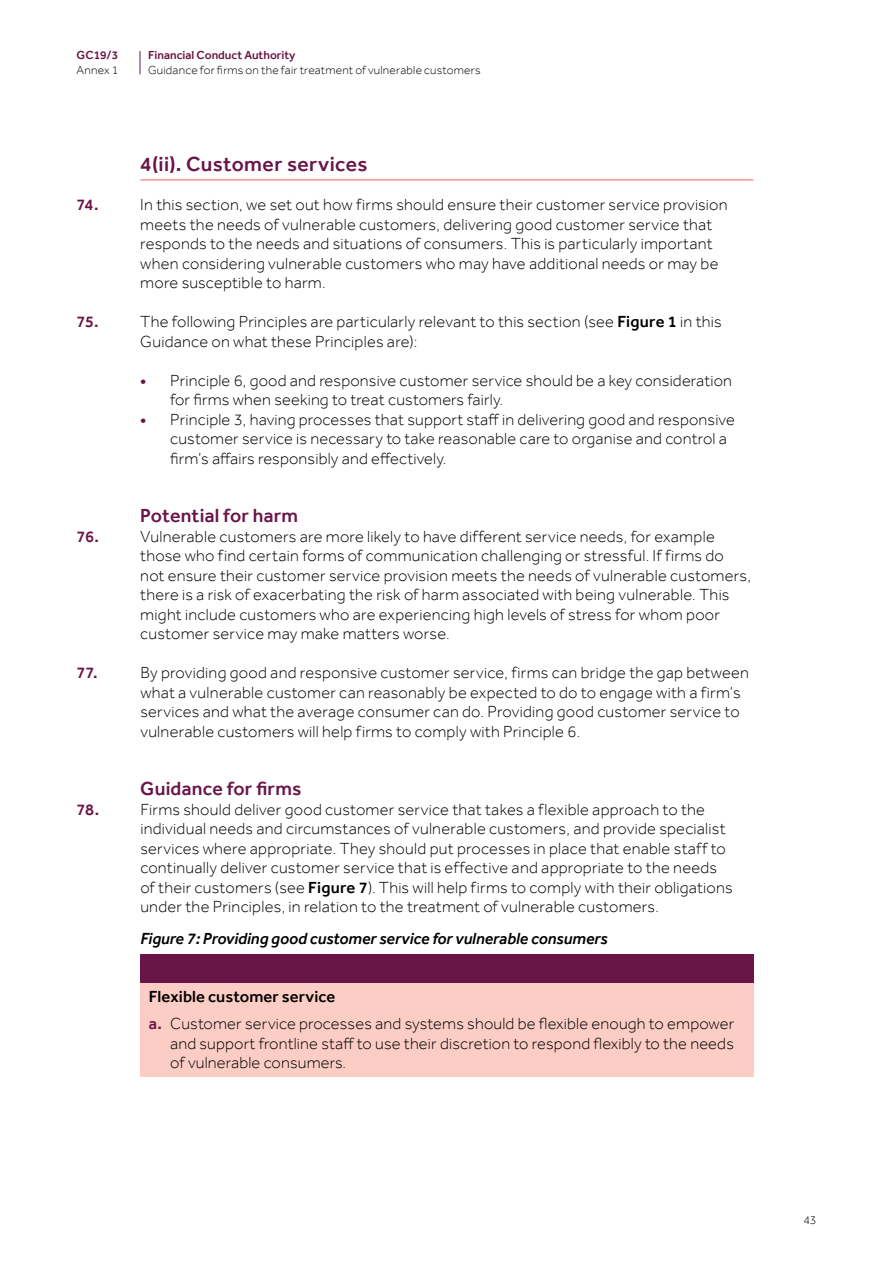
<style>
.page{position:relative;width:893px;height:1263px;background:#fff}
.page>*{position:absolute;margin:0;border:0;box-sizing:border-box;transform-origin:0 0}
.t1{font:500 21px "Effra";letter-spacing:.02em;color:#691547}
.t2{font:500 19.5px "Effra";letter-spacing:.01em;color:#691547}
.t3{font:300 16.5px/19.5px "Effra";letter-spacing:.015em;color:#000}
.t4{font:italic 500 16.5px "Effra";color:#000}
.t5{font:500 16.5px "Effra";letter-spacing:-.025em;color:#691547}
.t6{font:300 12px "Effra";letter-spacing:.02em;color:#000}
.t7{font:500 12px "Effra";color:#691547}
.s1{font-weight:500}
.s2{font-weight:500;color:#691547}
</style>
<div class="page">
<hr style="left:140px;top:180px;width:613px;height:1px;background:#f16264">
<div style="left:140px;top:955px;width:613px;height:28px;background:#691547"></div>
<div style="left:140px;top:983px;width:613px;height:94px;background:#fbcdc5"></div>
<svg style="left:140px;top:51px;width:1px;height:23px"></svg>
<p class="t7" style="left:77px;top:48px;width:43px">GC19/3</p>
<p class="t6" style="left:77px;top:63px;width:43px">Annex 1</p>
<p class="t7" style="left:148px;top:48px;width:149px">Financial Conduct Authority</p>
<p class="t6" style="left:148px;top:63px;width:334px">Guidance for firms on the fair treatment of vulnerable customers</p>
<p class="t1" style="left:140px;top:151px;width:229px">4(ii). Customer services</p>
<p class="t5" style="left:77px;top:195px;width:24px">74.</p>
<p class="t3" style="left:140px;top:195px;width:589px">In this section, we set out how firms should ensure their customer service provision meets the needs of vulnerable customers, delivering good customer service that responds to the needs and situations of consumers. This is particularly important when considering vulnerable customers who may have additional needs or may be more susceptible to harm.</p>
<p class="t5" style="left:77px;top:312px;width:24px">75.</p>
<p class="t3" style="left:140px;top:312px;width:583px">The following Principles are particularly relevant to this section (see <span class="s1">Figure 1</span> in this<br>Guidance on what these Principles are):</p>
<p class="t3" style="left:170px;top:370px;width:563px;text-indent:-30px"><span class="s2">•</span> Principle 6, good and responsive customer service should be a key consideration for firms when seeking to treat customers fairly.</p>
<p class="t3" style="left:170px;top:409px;width:566px;text-indent:-30px"><span class="s2">•</span> Principle 3, having processes that support staff in delivering good and responsive customer service is necessary to take reasonable care to organise and control a firm’s affairs responsibly and effectively.</p>
<p class="t2" style="left:140px;top:504px;width:159px">Potential for harm</p>
<p class="t5" style="left:77px;top:526px;width:24px">76.</p>
<p class="t3" style="left:140px;top:526px;width:612px">Vulnerable customers are more likely to have different service needs, for example those who find certain forms of communication challenging or stressful. If firms do not ensure their customer service provision meets the needs of vulnerable customers, there is a risk of exacerbating the risk of harm associated with being vulnerable. This might include customers who are experiencing high levels of stress for whom poor customer service may make matters worse.</p>
<p class="t5" style="left:77px;top:663px;width:23px">77.</p>
<p class="t3" style="left:140px;top:663px;width:610px">By providing good and responsive customer service, firms can bridge the gap between what a vulnerable customer can reasonably be expected to do to engage with a firm’s services and what the average consumer can do. Providing good customer service to vulnerable customers will help firms to comply with Principle 6.</p>
<p class="t2" style="left:140px;top:777px;width:162px">Guidance for firms</p>
<p class="t5" style="left:77px;top:799px;width:24px">78.</p>
<p class="t3" style="left:140px;top:799px;width:594px">Firms should deliver good customer service that takes a flexible approach to the individual needs and circumstances of vulnerable customers, and provide specialist services where appropriate. They should put processes in place that enable staff to continually deliver customer service that is effective and appropriate to the needs of their customers (see <span class="s1">Figure 7</span>). This will help firms to comply with their obligations under the Principles, in relation to the treatment of vulnerable customers.</p>
<p class="t4" style="left:140px;top:929px;width:469px">Figure 7: Providing good customer service for vulnerable consumers</p>
<p class="t3" style="left:149px;top:983px;width:587px;line-height:26.7px"><span class="s1">Flexible customer service<br></span><span class="s2">a.</span> Customer service processes and systems should be flexible enough to empower</p>
<p class="t3" style="left:170px;top:1033px;width:565px">and support frontline staff to use their discretion to respond flexibly to the needs of vulnerable consumers.</p>
<p class="t6" style="left:803px;top:1213px;width:14px">43</p>
</div>
